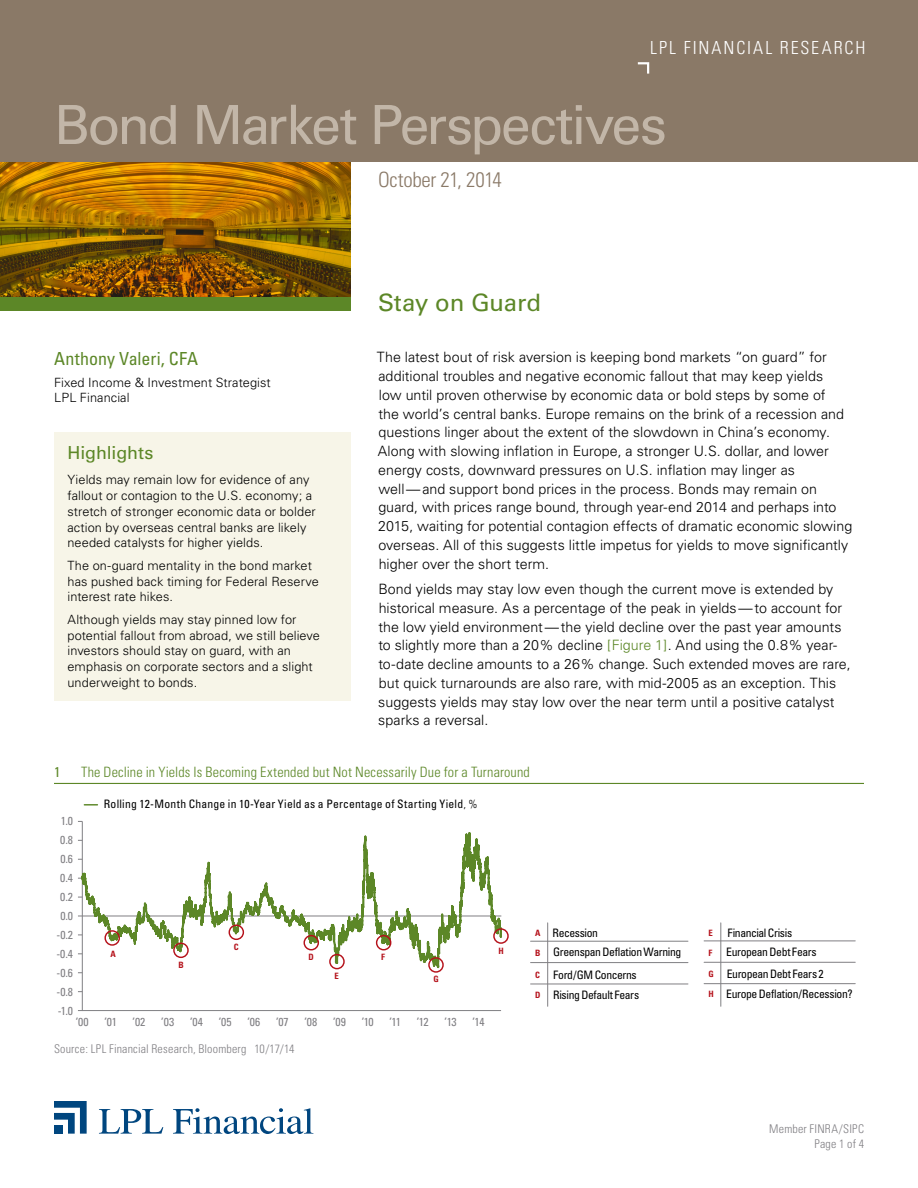
<style>
.page{position:relative;width:918px;height:1188px;background:#fff}
.page>*{position:absolute;margin:0;border:0;box-sizing:border-box;transform-origin:0 0}
.t1{font:54px "Univers";letter-spacing:-.045em;color:#c2b6a8}
.t2{font:24px "Univers";letter-spacing:-.01em;color:#5c8727}
.t3{font:300 condensed 21px "Univers";letter-spacing:-.015em;color:#8a7967}
.t4{font:300 condensed 18px "Univers";letter-spacing:.11em;color:#fff}
.t5{font:condensed 18px "Univers";letter-spacing:.005em;color:#5c8727}
.t6{font:18px "Univers";letter-spacing:-.01em;color:#5c8727}
.t7{font:300 14.25px/18.8px "Univers";color:#000}
.t8{font:300 condensed 14.25px "Univers";letter-spacing:.01em;color:#5c8727}
.t9{font:condensed 14.25px "Univers";color:#5c8727}
.t10{font:300 12.75px/15.8px "Univers";letter-spacing:.005em;color:#000}
.t11{font:300 condensed 12px/14.2px "Univers";letter-spacing:.015em;color:#807f83;text-align:right}
.t12{font:condensed 11.7px/22.8px "Univers";letter-spacing:-.025em;color:#000}
.t13{font:condensed 11.7px/18.9px "Univers";letter-spacing:.005em;color:#807f83;text-align:center}
.t14{font:condensed 11.7px "Univers";letter-spacing:.02em;color:#000}
.t15{font:700 condensed 8.7px "Univers";color:#b5121b}
.s1{color:#5c8727}
.s2{font-weight:300}
.s3{font-weight:700;font-size:8.7px;color:#b5121b}
</style>
<div class="page">
<img style="left:0;top:162px;width:351px;height:135px">
<svg style="left:99px;top:1109px;width:64px;height:25px"></svg>
<svg style="left:173px;top:1108px;width:140px;height:26px"></svg>
<svg style="left:54px;top:1101px;width:33px;height:33px"></svg>
<div style="left:54px;top:1125px;width:9px;height:9px;background:#00467f"></div>
<div style="left:0;top:0;width:918px;height:162px;background:#8a7967"></div>
<div style="left:0;top:297px;width:351px;height:13px;background:#5c8727"></div>
<svg style="left:637px;top:62px;width:13px;height:12px"></svg>
<div style="left:54px;top:432px;width:297px;height:268px;background:#f7f5e8"></div>
<hr style="left:54px;top:783px;width:810px;height:1px;background:#5c8727">
<hr style="left:547px;top:923px;width:1px;height:83px;background:#807f83">
<hr style="left:531px;top:941px;width:157px;height:1px;background:#807f83">
<hr style="left:531px;top:962px;width:157px;height:1px;background:#807f83">
<hr style="left:531px;top:984px;width:157px;height:1px;background:#807f83">
<hr style="left:720px;top:923px;width:1px;height:83px;background:#807f83">
<hr style="left:704px;top:941px;width:151px;height:1px;background:#807f83">
<hr style="left:704px;top:962px;width:151px;height:1px;background:#807f83">
<hr style="left:704px;top:983px;width:151px;height:1px;background:#807f83">
<hr style="left:82px;top:1010px;width:419px;height:1px;background:#807f83">
<svg style="left:84px;top:804px;width:13px;height:2px"></svg>
<hr style="left:82px;top:821px;width:1px;height:190px;background:#807f83">
<svg style="left:80px;top:831px;width:424px;height:139px"></svg>
<div style="left:104px;top:930px;width:16px;height:16px;border:1px solid #b5121b;border-radius:50%"></div>
<div style="left:173px;top:943px;width:16px;height:15px;border:1px solid #b5121b;border-radius:50%"></div>
<div style="left:229px;top:925px;width:15px;height:15px;border:1px solid #b5121b;border-radius:50%"></div>
<div style="left:304px;top:935px;width:15px;height:15px;border:1px solid #b5121b;border-radius:50%"></div>
<div style="left:329px;top:954px;width:16px;height:15px;border:1px solid #b5121b;border-radius:50%"></div>
<div style="left:376px;top:935px;width:15px;height:15px;border:1px solid #b5121b;border-radius:50%"></div>
<div style="left:428px;top:957px;width:16px;height:16px;border:1px solid #b5121b;border-radius:50%"></div>
<div style="left:493px;top:928px;width:16px;height:16px;border:1px solid #b5121b;border-radius:50%"></div>
<p class="t4" style="left:650px;top:37px;width:217px">LPL FINANCIAL RESEARCH</p>
<h1 class="t1" style="left:54px;top:93px;width:614px">Bond Market Perspectives</h1>
<h3 class="t3" style="left:378px;top:167px;width:125px">October 21, 2014</h3>
<p class="t5" style="left:54px;top:348px;width:146px">Anthony Valeri, CFA</p>
<p class="t10" style="left:54px;top:375px;width:218px;line-height:15px">Fixed Income &amp; Investment Strategist<br>LPL Financial</p>
<p class="t6" style="left:68px;top:442px;width:88px">Highlights</p>
<p class="t10" style="left:68px;top:472px;width:250px">Yields may remain low for evidence of any fallout or contagion to the U.S. economy; a stretch of stronger economic data or bolder action by overseas central banks are likely needed catalysts for higher yields.</p>
<p class="t10" style="left:68px;top:558px;width:253px">The on-guard mentality in the bond market has pushed back timing for Federal Reserve interest rate hikes.</p>
<p class="t10" style="left:68px;top:612px;width:254px">Although yields may stay pinned low for potential fallout from abroad, we still believe investors should stay on guard, with an emphasis on corporate sectors and a slight underweight to bonds.</p>
<h2 class="t2" style="left:378px;top:288px;width:165px">Stay on Guard</h2>
<p class="t7" style="left:377px;top:348px;width:477px">The latest bout of risk aversion is keeping bond markets “on guard” for additional troubles and negative economic fallout that may keep yields<br>low until proven otherwise by economic data or bold steps by some of<br>the world’s central banks. Europe remains on the brink of a recession and questions linger about the extent of the slowdown in China’s economy.<br>Along with slowing inflation in Europe, a stronger U.S. dollar, and lower energy costs, downward pressures on U.S. inflation may linger as well—and support bond prices in the process. Bonds may remain on guard, with prices range bound, through year-end 2014 and perhaps into 2015, waiting for potential contagion effects of dramatic economic slowing overseas. All of this suggests little impetus for yields to move significantly higher over the short term.</p>
<p class="t7" style="left:378px;top:580px;width:474px">Bond yields may stay low even though the current move is extended by historical measure. As a percentage of the peak in yields—to account for the low yield environment—the yield decline over the past year amounts to slightly more than a 20% decline <span class="s1">[Figure 1]</span>. And using the 0.8% year&shy;to-date decline amounts to a 26% change. Such extended moves are rare, but quick turnarounds are also rare, with mid-2005 as an exception. This suggests yields may stay low over the near term until a positive catalyst sparks a reversal.</p>
<p class="t9" style="left:54px;top:763px;width:8px">1</p>
<p class="t8" style="left:81px;top:764px;width:450px">The Decline in Yields Is Becoming Extended but Not Necessarily Due for a Turnaround</p>
<p class="t13" style="left:56px;top:812px;width:18px">1.0<br>0.8<br>0.6<br>0.4<br>0.2<br>0.0 -0.2 -0.4 -0.6 -0.8 -1.0</p>
<p class="t14" style="left:104px;top:797px;width:375px">Rolling 12-Month Change in 10-Year Yield as a Percentage of Starting Yield<span class="s2">, %</span></p>
<p class="t15" style="left:111px;top:948px;width:7px">A</p>
<p class="t15" style="left:178px;top:959px;width:7px">B</p>
<p class="t15" style="left:234px;top:941px;width:6px">C</p>
<p class="t15" style="left:309px;top:952px;width:7px">D</p>
<p class="t15" style="left:334px;top:971px;width:6px">E</p>
<p class="t15" style="left:381px;top:952px;width:5px">F</p>
<p class="t15" style="left:433px;top:974px;width:7px">G</p>
<p class="t13" style="left:76px;top:1012px;width:14px">’00</p>
<p class="t13" style="left:105px;top:1012px;width:14px">’01</p>
<p class="t13" style="left:133px;top:1012px;width:14px">’02</p>
<p class="t13" style="left:161px;top:1012px;width:14px">’03</p>
<p class="t13" style="left:190px;top:1012px;width:14px">’04</p>
<p class="t13" style="left:219px;top:1012px;width:14px">’05</p>
<p class="t13" style="left:247px;top:1012px;width:14px">’06</p>
<p class="t13" style="left:276px;top:1012px;width:14px">’07</p>
<p class="t13" style="left:304px;top:1012px;width:14px">’08</p>
<p class="t13" style="left:333px;top:1012px;width:14px">’09</p>
<p class="t13" style="left:362px;top:1012px;width:14px">’10</p>
<p class="t13" style="left:389px;top:1012px;width:13px">’11</p>
<p class="t13" style="left:417px;top:1012px;width:13px">’12</p>
<p class="t13" style="left:445px;top:1012px;width:14px">’13</p>
<p class="t13" style="left:472px;top:1012px;width:14px">’14</p>
<p class="t11" style="left:54px;top:1042px;width:242px">Source: LPL Financial Research, Bloomberg 10/17/14</p>
<p class="t15" style="left:498px;top:945px;width:7px">H</p>
<p class="t12" style="left:535px;top:921px;width:65px"><span class="s3">A</span> Recession</p>
<p class="t15" style="left:535px;top:948px;width:7px">B</p>
<p class="t15" style="left:535px;top:969px;width:6px">C</p>
<p class="t15" style="left:535px;top:989px;width:7px">D</p>
<p class="t12" style="left:553px;top:941px;width:130px">Greenspan Deflation Warning<br>Ford/GM Concerns</p>
<p class="t12" style="left:553px;top:983px;width:88px">Rising Default Fears</p>
<p class="t15" style="left:709px;top:927px;width:6px">E</p>
<p class="t15" style="left:709px;top:947px;width:5px">F</p>
<p class="t15" style="left:709px;top:969px;width:7px">G</p>
<p class="t15" style="left:709px;top:989px;width:7px">H</p>
<p class="t12" style="left:726px;top:922px;width:92px;line-height:20px">Financial Crisis<br>European Debt Fears</p>
<p class="t12" style="left:726px;top:964px;width:128px;line-height:19.8px">European Debt Fears 2<br>Europe Deflation/Recession?</p>
<p class="t11" style="left:769px;top:1122px;width:96px">Member FINRA/SIPC<br>Page 1 of 4</p>
</div>
